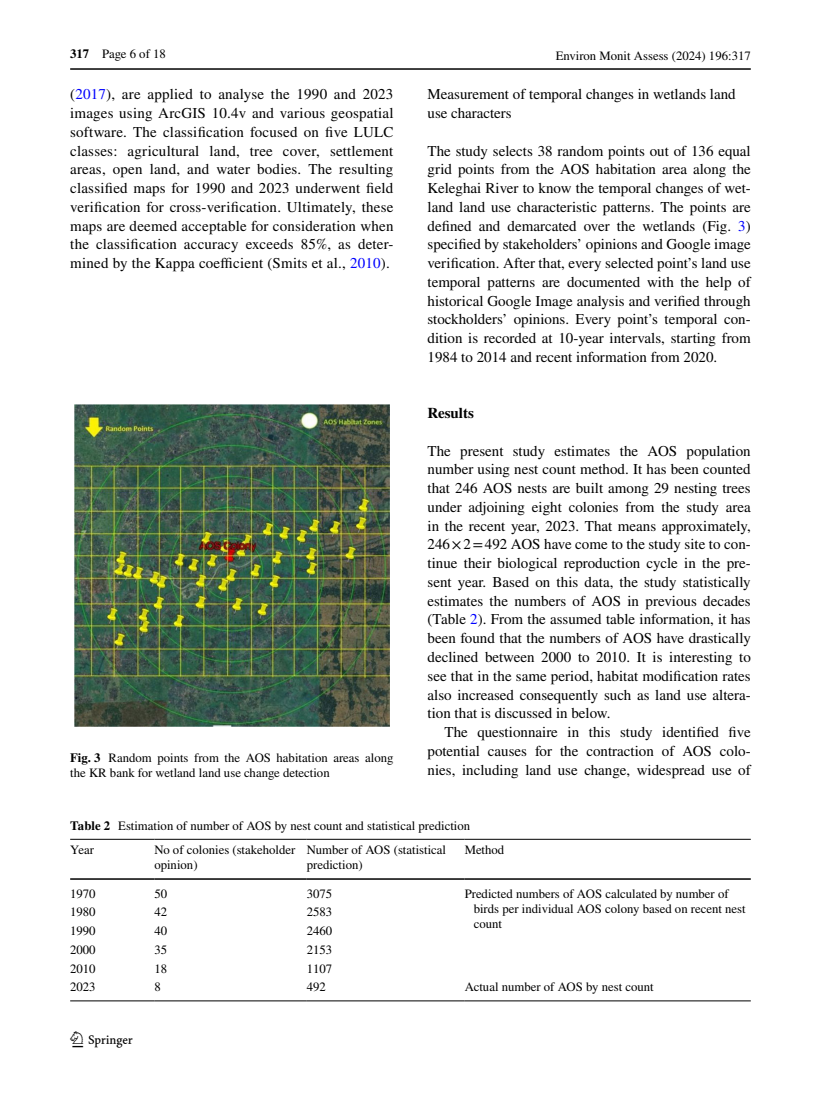
<style>
.page{position:relative;width:821px;height:1106px;background:#fff}
.page>*{position:absolute;margin:0;border:0;box-sizing:border-box;transform-origin:0 0}
.t1{font:22.5px "Springnew Regular 2";color:#000}
.t2{font:15px/18.8px "STIX";color:#000;text-align:justify}
.t3{font:700 15px "STIX";color:#000}
.t4{font:12.75px/15px "STIX";color:#000}
.s1{font-weight:700}
.s2{color:#00f}
</style>
<div class="page">
<hr style="left:70px;top:68px;width:680px;height:2px;background:#000">
<div style="left:70px;top:404px;width:323px;height:322px;background:linear-gradient(to bottom,#fff,#fff)"></div>
<img style="left:74px;top:404px;width:315px;height:322px">
<hr style="left:70px;top:839px;width:84px;height:1px;background:#000">
<hr style="left:70px;top:878px;width:84px;height:1px;background:#000">
<hr style="left:154px;top:839px;width:153px;height:1px;background:#000">
<hr style="left:154px;top:878px;width:153px;height:1px;background:#000">
<hr style="left:307px;top:839px;width:157px;height:1px;background:#000">
<hr style="left:307px;top:878px;width:157px;height:1px;background:#000">
<hr style="left:464px;top:839px;width:286px;height:1px;background:#000">
<hr style="left:464px;top:878px;width:286px;height:1px;background:#000">
<hr style="left:70px;top:1000px;width:84px;height:1px;background:#000">
<hr style="left:154px;top:1000px;width:153px;height:1px;background:#000">
<hr style="left:307px;top:1000px;width:157px;height:1px;background:#000">
<hr style="left:464px;top:1000px;width:286px;height:1px;background:#000">
<p class="t4" style="left:70px;top:47px;width:97px"><span class="s1">317</span> Page 6 of 18</p>
<p class="t2" style="left:70px;top:86px;width:325px">(<span class="s2">2017</span>), are applied to analyse the 1990 and 2023 images using ArcGIS 10.4v and various geospatial software. The classification focused on five LULC classes: agricultural land, tree cover, settlement areas, open land, and water bodies. The resulting classified maps for 1990 and 2023 underwent field verification for cross-verification. Ultimately, these maps are deemed acceptable for consideration when the classification accuracy exceeds 85%, as deter&shy;mined by the Kappa coefficient (Smits et al., <span class="s2">2010</span>).</p>
<p class="t2" style="left:427px;top:86px;width:310px">Measurement of temporal changes in wetlands land use characters</p>
<p class="t4" style="left:555px;top:49px;width:197px">Environ Monit Assess (2024) 196:317</p>
<p class="t2" style="left:427px;top:142px;width:325px">The study selects 38 random points out of 136 equal grid points from the AOS habitation area along the Keleghai River to know the temporal changes of wet&shy;land land use characteristic patterns. The points are defined and demarcated over the wetlands (Fig. <span class="s2">3</span>) specified by stakeholders’ opinions and Google image verification. After that, every selected point’s land use temporal patterns are documented with the help of historical Google Image analysis and verified through stockholders’ opinions. Every point’s temporal con&shy;dition is recorded at 10-year intervals, starting from 1984 to 2014 and recent information from 2020.</p>
<p class="t4" style="left:70px;top:750px;width:325px"><span class="s1">Fig. 3</span> Random points from the AOS habitation areas along the KR bank for wetland land use change detection</p>
<p class="t3" style="left:427px;top:404px;width:48px">Results</p>
<p class="t2" style="left:427px;top:442px;width:325px">The present study estimates the AOS population number using nest count method. It has been counted that 246 AOS nests are built among 29 nesting trees under adjoining eight colonies from the study area in the recent year, 2023. That means approximately, 246×2=492 AOS have come to the study site to con&shy;tinue their biological reproduction cycle in the pre&shy;sent year. Based on this data, the study statistically estimates the numbers of AOS in previous decades (Table <span class="s2">2</span>). From the assumed table information, it has been found that the numbers of AOS have drastically declined between 2000 to 2010. It is interesting to see that in the same period, habitat modification rates also increased consequently such as land use altera&shy;tion that is discussed in below.</p>
<p class="t2" style="left:427px;top:723px;width:325px;text-indent:17px">The questionnaire in this study identified five potential causes for the contraction of AOS colo&shy;nies, including land use change, widespread use of</p>
<p class="t4" style="left:70px;top:814px;width:401px;line-height:24.6px"><span class="s1">Table 2</span> Estimation of number of AOS by nest count and statistical prediction<br>Year</p>
<p class="t4" style="left:154px;top:843px;width:142px">No of colonies (stakeholder opinion)</p>
<p class="t4" style="left:307px;top:843px;width:141px">Number of AOS (statistical prediction)</p>
<p class="t4" style="left:464px;top:843px;width:41px">Method</p>
<p class="t4" style="left:70px;top:886px;width:27px">1970</p>
<p class="t4" style="left:154px;top:886px;width:14px">50</p>
<p class="t4" style="left:307px;top:886px;width:27px">3075</p>
<p class="t4" style="left:473px;top:886px;width:273px;text-indent:-9px">Predicted numbers of AOS calculated by number of birds per individual AOS colony based on recent nest count</p>
<p class="t4" style="left:70px;top:905px;width:27px">1980</p>
<p class="t4" style="left:154px;top:905px;width:14px">42</p>
<p class="t4" style="left:307px;top:905px;width:27px">2583</p>
<p class="t4" style="left:70px;top:924px;width:27px">1990</p>
<p class="t4" style="left:154px;top:924px;width:14px">40</p>
<p class="t4" style="left:307px;top:924px;width:27px">2460</p>
<p class="t4" style="left:70px;top:943px;width:27px">2000</p>
<p class="t4" style="left:154px;top:943px;width:14px">35</p>
<p class="t4" style="left:307px;top:943px;width:27px">2153</p>
<p class="t4" style="left:70px;top:961px;width:27px">2010</p>
<p class="t4" style="left:154px;top:961px;width:14px">18</p>
<p class="t4" style="left:307px;top:961px;width:27px">1107</p>
<p class="t4" style="left:70px;top:980px;width:27px">2023</p>
<p class="t4" style="left:154px;top:980px;width:8px">8</p>
<p class="t4" style="left:307px;top:980px;width:21px">492</p>
<p class="t4" style="left:464px;top:980px;width:191px">Actual number of AOS by nest count</p>
<h1 class="t1" style="left:72px;top:1031px;width:62px">1 3</h1>
</div>
